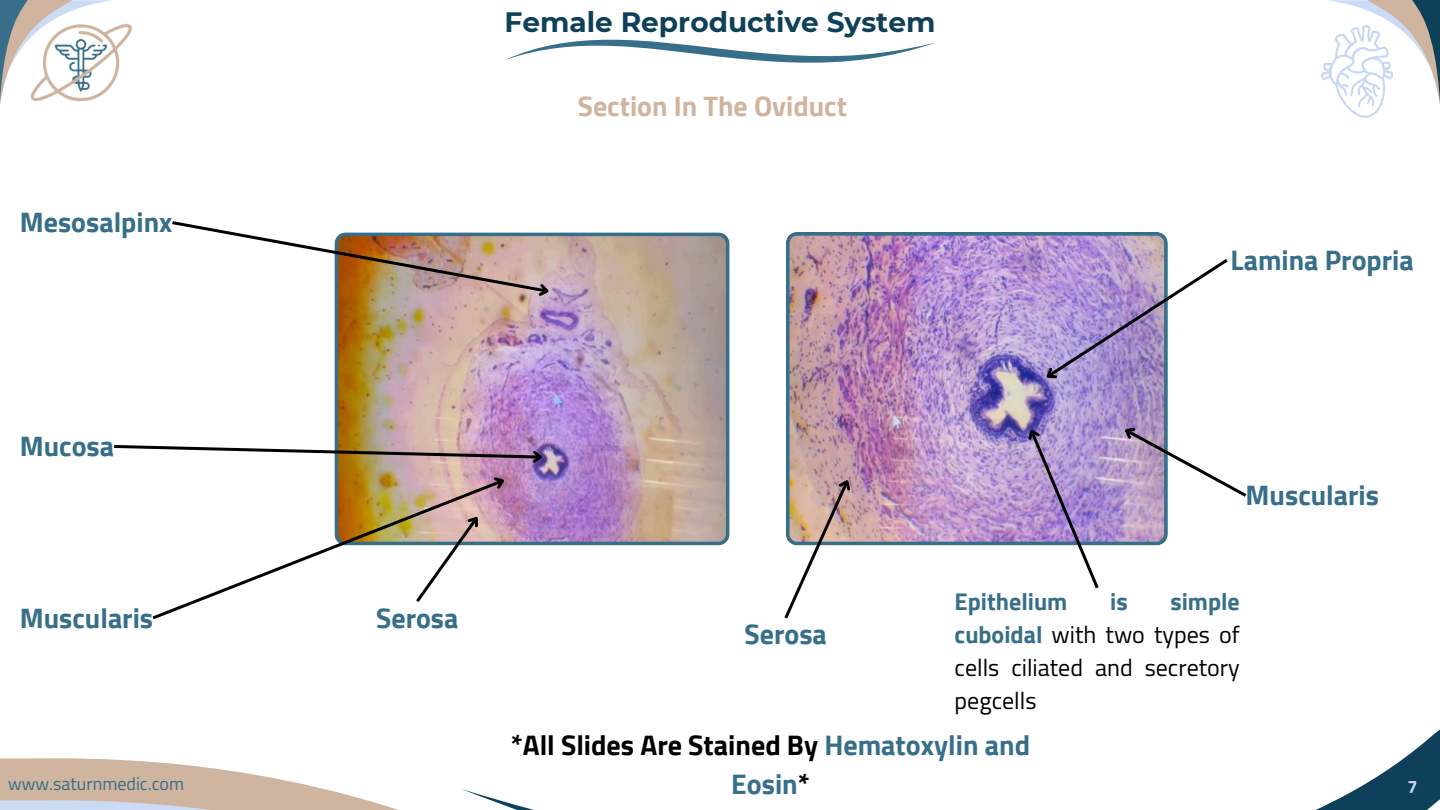
<style>
.page{position:relative;width:1440px;height:810px;background:#fff}
.page>*{position:absolute;margin:0;border:0;box-sizing:border-box;transform-origin:0 0}
.t1{font:700 28.1px/39px "Cairo";color:#000;text-align:center}
.t2{font:700 28px "Cairo";color:#376e89}
.t3{font:700 28px "Montserrat";color:#0e4159}
.t4{font:700 28px "Cairo";color:#cfb49f}
.t5{font:24px/33px "Cairo";color:#000;text-align:justify}
.t6{font:700 24px "Cairo";color:#376e89}
.t7{font:18px "Cairo";color:#386e89}
.t8{font:700 18px "Cairo";color:#cbdbf5}
.s1{font-weight:700;color:#376e89}
.s2{color:#376e89}
</style>
<div class="page">
<svg style="left:0;top:0;width:8px;height:104px"></svg>
<svg style="left:1329px;top:0;width:111px;height:104px"></svg>
<img style="left:8px;top:0;width:124px;height:102px">
<img style="left:1321px;top:18px;width:84px;height:100px">
<svg style="left:0;top:758px;width:398px;height:52px;fill:#cfb49f"></svg>
<svg style="left:462px;top:729px;width:978px;height:81px"></svg>
<svg style="left:505px;top:40px;width:431px;height:23px"></svg>
<img style="left:334px;top:232px;width:396px;height:313px">
<img style="left:786px;top:232px;width:382px;height:313px">
<img style="left:172px;top:221px;width:381px;height:80px">
<svg style="left:152px;top:493px;width:354px;height:127px"></svg>
<img style="left:114px;top:443px;width:432px;height:50px">
<svg style="left:784px;top:474px;width:73px;height:145px"></svg>
<svg style="left:1118px;top:420px;width:129px;height:79px"></svg>
<svg style="left:1022px;top:423px;width:79px;height:166px"></svg>
<svg style="left:1039px;top:256px;width:189px;height:130px"></svg>
<p class="t3" style="left:505px;top:5px;width:432px">Female Reproductive System</p>
<p class="t2" style="left:20px;top:206px;width:154px">Mesosalpinx</p>
<h1 class="t2" style="left:20px;top:430px;width:96px">Mucosa</h1>
<h1 class="t2" style="left:20px;top:602px;width:135px">Muscularis</h1>
<h1 class="t2" style="left:376px;top:602px;width:84px">Serosa</h1>
<p class="t4" style="left:578px;top:90px;width:271px">Section In The Oviduct</p>
<h1 class="t2" style="left:745px;top:618px;width:84px">Serosa</h1>
<h1 class="t2" style="left:1231px;top:244px;width:185px">Lamina Propria</h1>
<h1 class="t2" style="left:1246px;top:479px;width:135px">Muscularis</h1>
<h2 class="t5" style="left:955px;top:585px;width:287px;text-indent:216px"><span class="s1">simple cuboidal</span> with two types of cells ciliated and secretory pegcells</h2>
<h2 class="t6" style="left:955px;top:588px;width:114px">Epithelium</h2>
<h2 class="t6" style="left:1110px;top:588px;width:19px">is</h2>
<p class="t1" style="left:511px;top:726px;width:521px">*All Slides Are Stained By <span class="s2">Hematoxylin and<br>Eosin</span>*</p>
<h1 class="t7" style="left:8px;top:773px;width:177px">www.saturnmedic.com</h1>
<h1 class="t8" style="left:1407px;top:776px;width:12px">7</h1>
</div>
